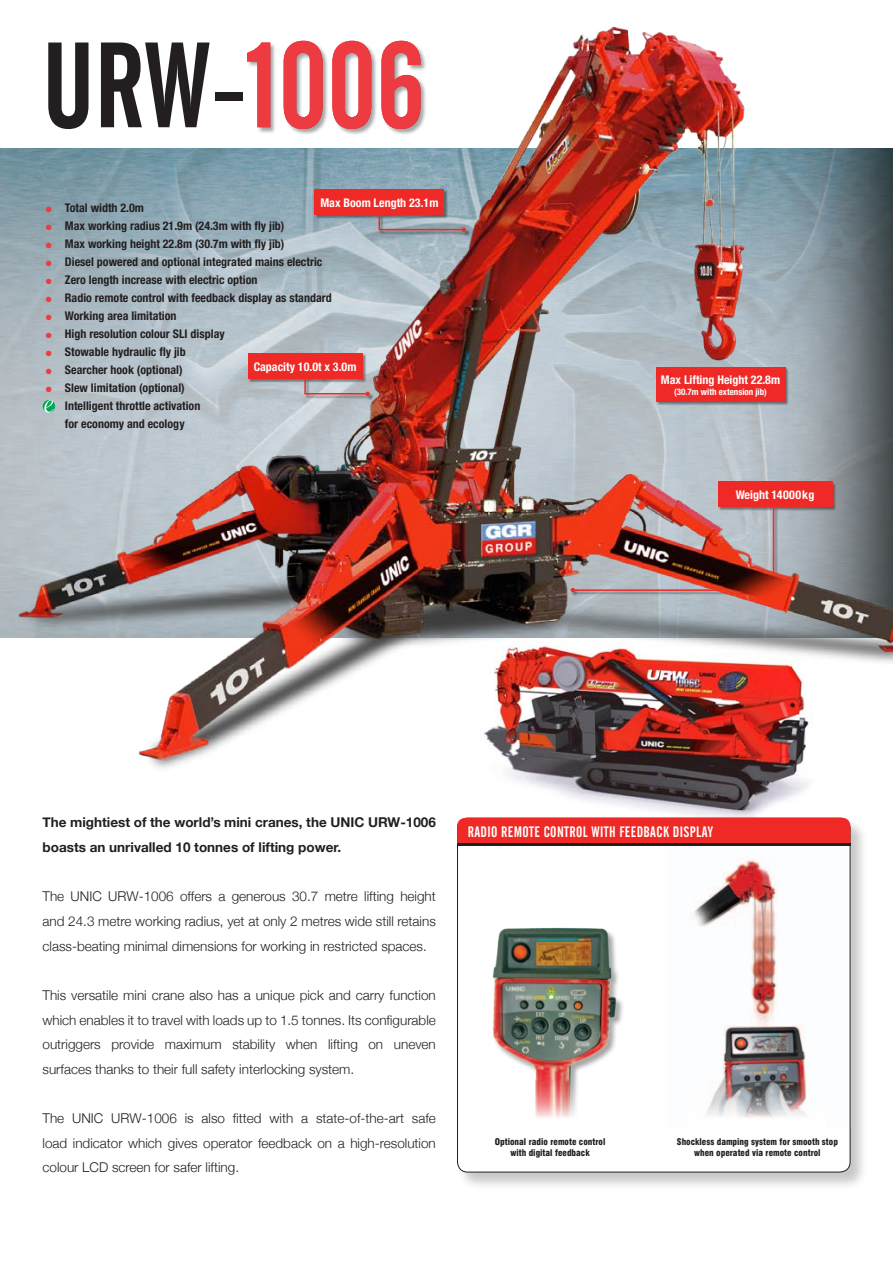
<style>
.page{position:relative;width:893px;height:1263px;background:#fff}
.page>*{position:absolute;margin:0;border:0;box-sizing:border-box;transform-origin:0 0}
.t1{font:120px "Alternate Gothic No 2 BT";color:#231f20}
.t2{font:15px "Alternate Gothic No 2 BT";letter-spacing:.025em;color:#fff}
.bullet_the_blue{font:300 13.5px/24.6px "Helvetica Neue";color:#231f20;text-align:justify}
.bullet_the_blue-2{font:700 13.5px/24.6px "Helvetica Neue";color:#231f20}
.bullet_the_blue-3{font:700 condensed 12px "Helvetica Neue";color:#231f20}
.bullet_the_blue-4{font:700 condensed 12px "Helvetica Neue";color:#fff}
.t3{font:900 condensed 9px "Swiss 721 BT";color:#231f20}
.bullet_the_blue-5{font:700 condensed 9px "Helvetica Neue";color:#fff}
.s1{color:#ee3a41}
</style>
<div class="page">
<img style="left:578px;top:798px;width:210px;height:19px">
<div style="left:457px;top:817px;width:411px;height:373px;background:#231f20;opacity:.25"></div>
<div style="left:457px;top:818px;width:393px;height:354px;background:#fff;border-radius:10px"></div>
<img style="left:667px;top:845px;width:181px;height:222px">
<div style="left:457px;top:818px;width:393px;height:25px;background:#ee2926"></div>
<hr style="left:457px;top:843px;width:393px;height:2px;background:#231f20">
<img style="left:492px;top:927px;width:131px;height:140px">
<svg style="left:528px;top:1067px;width:58px;height:51px"></svg>
<img style="left:706px;top:1067px;width:101px;height:51px">
<img style="left:0;top:26px;width:893px;height:772px">
<svg style="left:43px;top:400px;width:12px;height:13px"></svg>
<div style="left:315px;top:189px;width:155px;height:47px;background:#231f20;opacity:.5"></div>
<div style="left:315px;top:189px;width:129px;height:26px;background:#ee2926"></div>
<svg style="left:378px;top:200px;width:88px;height:32px"></svg>
<div style="left:248px;top:353px;width:126px;height:47px;background:#231f20;opacity:.5"></div>
<div style="left:248px;top:353px;width:114px;height:26px;background:#ee2926"></div>
<svg style="left:304px;top:365px;width:66px;height:31px"></svg>
<div style="left:246px;top:41px;width:181px;height:94px;background:#231f20;opacity:.4"></div>
<h1 class="t1" style="left:43px;top:19px;width:384px">URW-<span class="s1">1006</span></h1>
<p class="bullet_the_blue-4" style="left:320px;top:195px;width:120px">Max Boom Length 23.1m</p>
<p class="bullet_the_blue-3" style="left:46px;top:201px;width:100px"><span class="s1">●</span> Total width 2.0m</p>
<p class="bullet_the_blue-3" style="left:46px;top:219px;width:240px"><span class="s1">●</span> Max working radius 21.9m (24.3m with fly jib)</p>
<p class="bullet_the_blue-3" style="left:46px;top:237px;width:240px"><span class="s1">●</span> Max working height 22.8m (30.7m with fly jib)</p>
<p class="bullet_the_blue-3" style="left:46px;top:255px;width:278px"><span class="s1">●</span> Diesel powered and optional integrated mains electric</p>
<p class="bullet_the_blue-3" style="left:46px;top:273px;width:213px"><span class="s1">●</span> Zero length increase with electric option</p>
<p class="bullet_the_blue-3" style="left:46px;top:291px;width:287px"><span class="s1">●</span> Radio remote control with feedback display as standard</p>
<p class="bullet_the_blue-3" style="left:46px;top:309px;width:132px"><span class="s1">●</span> Working area limitation</p>
<p class="bullet_the_blue-3" style="left:46px;top:327px;width:180px"><span class="s1">●</span> High resolution colour SLI display</p>
<p class="bullet_the_blue-3" style="left:46px;top:345px;width:141px"><span class="s1">●</span> Stowable hydraulic fly jib</p>
<p class="bullet_the_blue-3" style="left:46px;top:363px;width:138px"><span class="s1">●</span> Searcher hook (optional)</p>
<p class="bullet_the_blue-3" style="left:46px;top:381px;width:140px"><span class="s1">●</span> Slew limitation (optional)</p>
<p class="bullet_the_blue-3" style="left:46px;top:399px;width:156px"><span class="s1">●</span> Intelligent throttle activation</p>
<p class="bullet_the_blue-3" style="left:65px;top:417px;width:121px">for economy and ecology</p>
<p class="bullet_the_blue-4" style="left:254px;top:359px;width:104px">Capacity 10.0t x 3.0m</p>
<p class="bullet_the_blue-4" style="left:661px;top:372px;width:121px">Max Lifting Height 22.8m</p>
<p class="bullet_the_blue-5" style="left:674px;top:386px;width:94px">(30.7m with extension jib)</p>
<p class="bullet_the_blue-4" style="left:736px;top:488px;width:80px">Weight 14000kg</p>
<p class="bullet_the_blue-2" style="left:43px;top:810px;width:395px">The mightiest of the world’s mini cranes, the UNIC URW-1006 boasts an unrivalled 10 tonnes of lifting power.</p>
<p class="bullet_the_blue" style="left:43px;top:884px;width:395px">The UNIC URW-1006 offers a generous 30.7 metre lifting height and 24.3 metre working radius, yet at only 2 metres wide still retains class-beating minimal dimensions for working in restricted spaces.</p>
<p class="bullet_the_blue" style="left:43px;top:982px;width:395px">This versatile mini crane also has a unique pick and carry function which enables it to travel with loads up to 1.5 tonnes. Its configurable outriggers provide maximum stability when lifting on uneven</p>
<p class="bullet_the_blue" style="left:43px;top:1056px;width:313px">surfaces thanks to their full safety interlocking system.</p>
<p class="bullet_the_blue" style="left:43px;top:1106px;width:395px">The UNIC URW-1006 is also fitted with a state-of-the-art safe</p>
<p class="bullet_the_blue" style="left:43px;top:1130px;width:395px">load indicator which gives operator feedback on a high-resolution colour LCD screen for safer lifting.</p>
<p class="t2" style="left:468px;top:823px;width:247px">RADIO REMOTE CONTROL WITH FEEDBACK DISPLAY</p>
<p class="t3" style="left:495px;top:1136px;width:112px">Optional radio remote control</p>
<p class="t3" style="left:510px;top:1147px;width:81px">with digital feedback</p>
<p class="t3" style="left:677px;top:1136px;width:163px">Shockless damping system for smooth stop</p>
<p class="t3" style="left:694px;top:1147px;width:128px">when operated via remote control</p>
</div>
